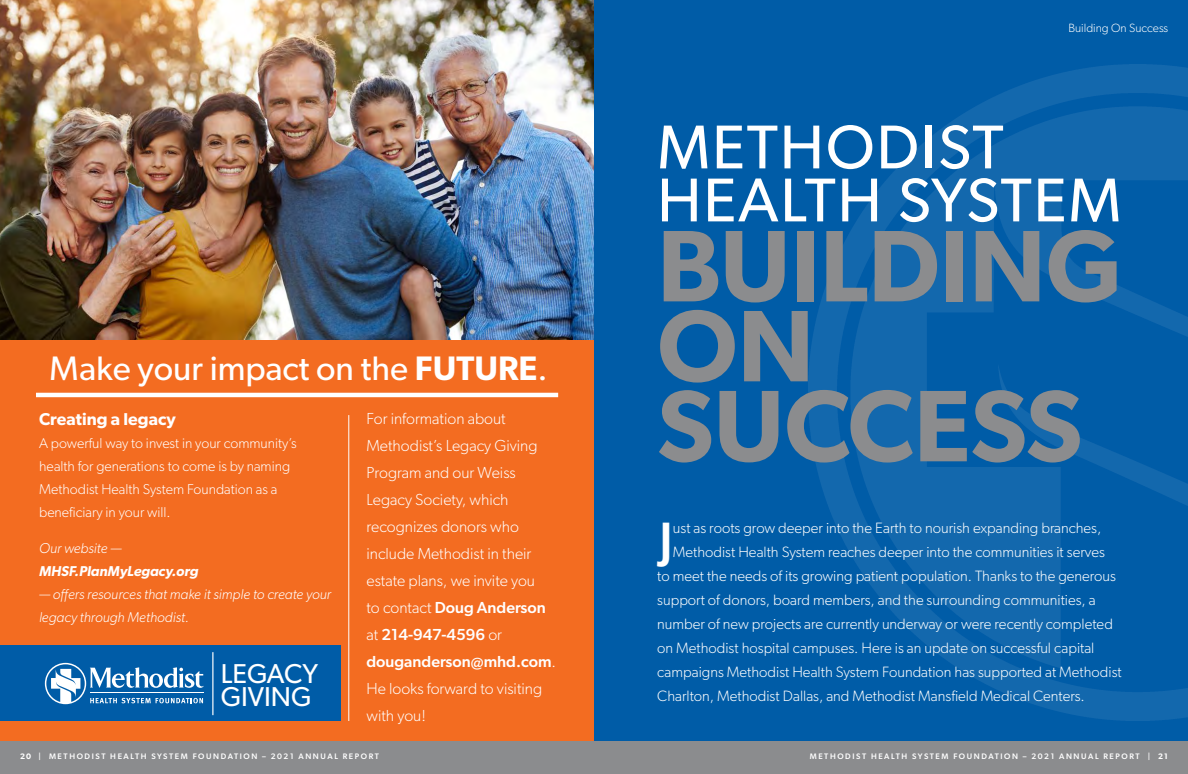
<style>
.page{position:relative;width:1188px;height:774px;background:#fff}
.page>*{position:absolute;margin:0;border:0;box-sizing:border-box;transform-origin:0 0}
.t1{font:600 102px/80px "Gibson";color:#8b8c8e}
.t2{font:62px/53px "Gibson";letter-spacing:.03em;color:#fff}
.t3{font:500 49.8px "Gibson";color:#fff}
.t4{font:34.1px "Gibson";color:#fff}
.t5{font:27.4px "Gibson";color:#fff}
.t6{font:600 17.2px "Gibson";color:#fff}
.t7{font:300 16px/27px "Gibson";color:#fff}
.t8{font:300 15px "Gibson";color:#fff}
.t9{font:300 14.3px/23px "Gibson";color:#fff}
.t10{font:italic 300 14.3px/23px "Gibson";color:#fff}
.t11{font:italic 600 14.3px/23px "Gibson";color:#fff}
.t12{font:300 12px "Gibson";color:#fff}
.t13{font:500 8px "Gibson";letter-spacing:.2em;color:#fff}
.s1{font-weight:600}
.s2{font-weight:300}
.s3{font-weight:500}
</style>
<div class="page">
<div style="left:0;top:339px;width:594px;height:408px;background:#f36c21"></div>
<div style="left:594px;top:0;width:594px;height:753px;background:#005ca7"></div>
<img style="left:809px;top:64px;width:379px;height:656px">
<hr style="left:348px;top:415px;width:1px;height:306px;background:#fff">
<div style="left:0;top:645px;width:341px;height:76px;background:#005ca7"></div>
<svg style="left:45px;top:663px;width:159px;height:41px"></svg>
<hr style="left:212px;top:652px;width:1px;height:63px;background:#fff">
<hr style="left:36px;top:393px;width:522px;height:4px;background:#fff">
<img style="left:0;top:0;width:594px;height:339px">
<div style="left:0;top:742px;width:1188px;height:32px;background:#8b8c8e"></div>
<p class="t4" style="left:50px;top:347px;width:500px">Make your impact on the <span class="s1">FUTURE</span>.</p>
<p class="t6" style="left:39px;top:408px;width:138px">Creating a legacy</p>
<p class="t9" style="left:39px;top:431px;width:259px">A powerful way to invest in your community’s health for generations to come is by naming Methodist Health System Foundation as a beneficiary in your will.</p>
<p class="t11" style="left:39px;top:536px;width:161px"><span class="s2">Our website —<br></span>MHSF.PlanMyLegacy.org</p>
<p class="t10" style="left:39px;top:582px;width:293px">— offers resources that make it simple to create your legacy through Methodist.</p>
<p class="t7" style="left:367px;top:405px;width:191px">For information about<br>Methodist’s Legacy Giving<br>Program and our Weiss<br>Legacy Society, which recognizes donors who include Methodist in their estate plans, we invite you<br>to contact <span class="s3">Doug Anderson </span>at <span class="s3">214-947-4596</span> or <span class="s3">douganderson@mhd.com</span>.<br>He looks forward to visiting with you!</p>
<p class="t5" style="left:221px;top:657px;width:99px">LEGACY</p>
<p class="t5" style="left:221px;top:680px;width:92px">GIVING</p>
<p class="t12" style="left:1068px;top:21px;width:101px">Building On Success</p>
<p class="t2" style="left:657px;top:120px;width:466px">METHODIST<br>HEALTH SYSTEM</p>
<p class="t1" style="left:657px;top:224px;width:466px">BUILDING</p>
<p class="t1" style="left:657px;top:304px;width:426px">ON<br>SUCCESS</p>
<p class="t3" style="left:660px;top:510px;width:15px">J</p>
<p class="t8" style="left:673px;top:519px;width:430px">ust as roots grow deeper into the Earth to nourish expanding branches,</p>
<p class="t8" style="left:673px;top:543px;width:433px">Methodist Health System reaches deeper into the communities it serves</p>
<p class="t8" style="left:657px;top:567px;width:460px">to meet the needs of its growing patient population. Thanks to the generous</p>
<p class="t8" style="left:657px;top:591px;width:440px">support of donors, board members, and the surrounding communities, a</p>
<p class="t8" style="left:657px;top:615px;width:457px">number of new projects are currently underway or were recently completed</p>
<p class="t8" style="left:657px;top:639px;width:439px">on Methodist hospital campuses. Here is an update on successful capital</p>
<p class="t8" style="left:657px;top:663px;width:466px">campaigns Methodist Health System Foundation has supported at Methodist</p>
<p class="t8" style="left:657px;top:687px;width:429px">Charlton, Methodist Dallas, and Methodist Mansfield Medical Centers.</p>
<p class="t13" style="left:20px;top:752px;width:361px"><span class="s1">20</span> | METHODIST HEALTH SYSTEM FOUNDATION – 2021 ANNUAL REPORT</p>
<p class="t13" style="left:810px;top:752px;width:360px">METHODIST HEALTH SYSTEM FOUNDATION – 2021 ANNUAL REPORT | <span class="s1">21</span></p>
</div>
